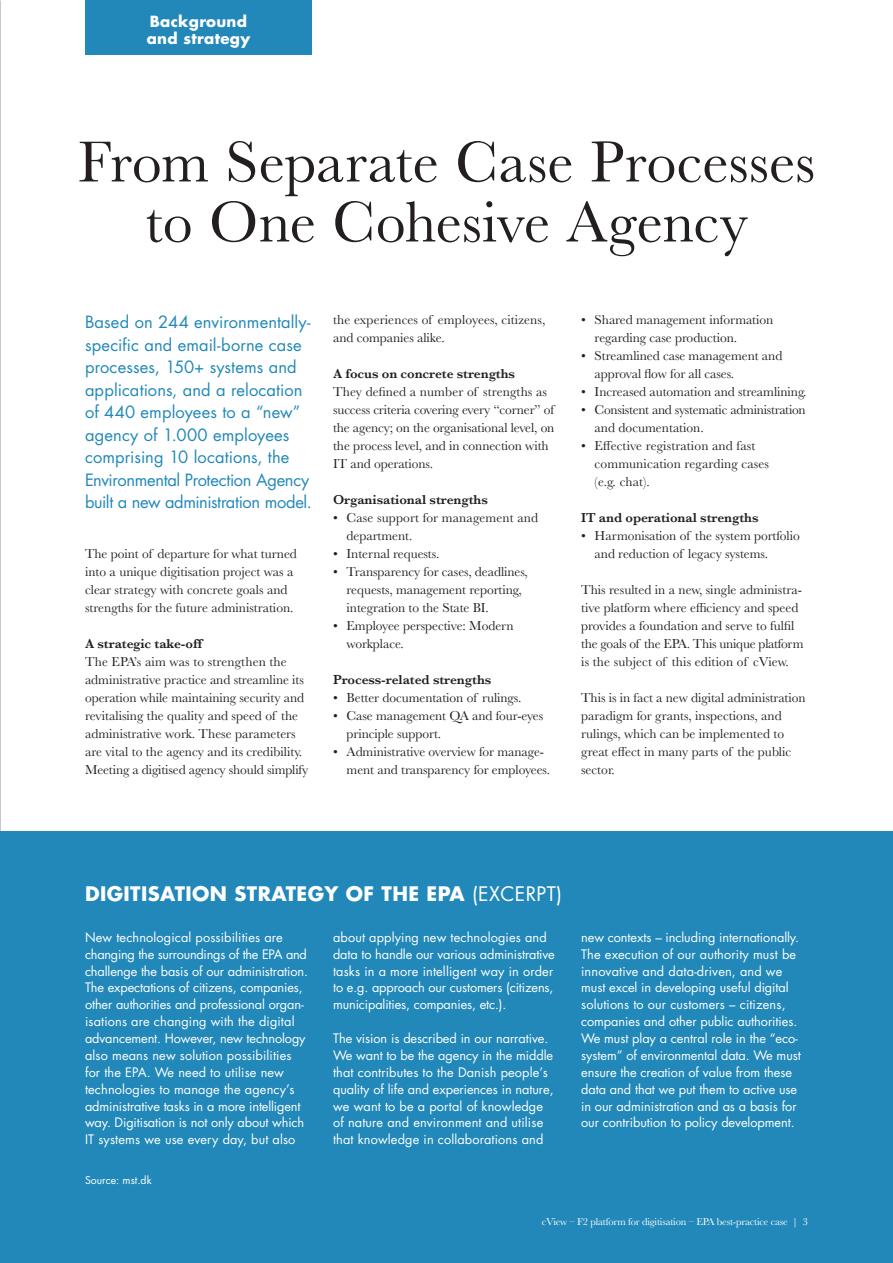
<style>
.page{position:relative;width:893px;height:1263px;background:#fff}
.page>*{position:absolute;margin:0;border:0;box-sizing:border-box;transform-origin:0 0}
.t1{font:60px "Baskerville";color:#231f20}
.t2{font:700 19.5px "Futura Std";letter-spacing:.02em;color:#fff}
.t3{font:16.5px/22.5px "Futura Std";letter-spacing:.005em;color:#2188b9}
.t4{font:700 15px "Futura Std";letter-spacing:.02em;color:#fff}
.t5{font:13.5px/18px "Baskerville";letter-spacing:-.005em;color:#231f20}
.t6{font:600 13.5px "Baskerville";letter-spacing:-.005em;color:#231f20}
.Paragraph_Style_2{font:12.75px/17px "Futura Std";letter-spacing:-.005em;color:#fff}
.t7{font:10.5px "Baskerville";letter-spacing:-.015em;color:#fff}
.Paragraph_Style_2-2{font:10.5px "Futura Std";color:#fff}
.s1{font-weight:400}
</style>
<div class="page">
<div style="left:85px;top:0;width:227px;height:54px;background:#2188b9"></div>
<div style="left:0;top:831px;width:893px;height:432px;background:#2188b9"></div>
<p class="t4" style="left:150px;top:12px;width:99px">Background</p>
<p class="t4" style="left:147px;top:28px;width:105px">and strategy</p>
<p class="t1" style="left:78px;top:124px;width:739px">From Separate Case Processes</p>
<p class="t1" style="left:145px;top:184px;width:604px">to One Cohesive Agency</p>
<p class="t3" style="left:85px;top:311px;width:228px">Based on 244 environmentally&shy;specific and email-borne case processes, 150+ systems and applications, and a relocation of 440 employees to a “new” agency of 1.000 employees comprising 10 locations, the<br>Environmental Protection Agency built a new administration model.</p>
<p class="t5" style="left:85px;top:545px;width:213px">The point of departure for what turned into a unique digitisation project was a clear strategy with concrete goals and strengths for the future administration.</p>
<p class="t6" style="left:85px;top:634px;width:120px">A strategic take-off</p>
<p class="t5" style="left:85px;top:653px;width:225px">The EPA’s aim was to strengthen the administrative practice and streamline its operation while maintaining security and revitalising the quality and speed of the administrative work. These parameters are vital to the agency and its credibility.<br>Meeting a digitised agency should simplify</p>
<p class="t5" style="left:333px;top:311px;width:214px">the experiences of employees, citizens, and companies alike.</p>
<p class="t6" style="left:333px;top:364px;width:183px">A focus on concrete strengths</p>
<p class="t5" style="left:333px;top:383px;width:223px">They defined a number of strengths as success criteria covering every “corner” of the agency; on the organisational level, on the process level, and in connection with IT and operations.</p>
<p class="t6" style="left:333px;top:490px;width:156px">Organisational strengths</p>
<p class="t5" style="left:347px;top:509px;width:193px;text-indent:-14px">• Case support for management and department.</p>
<p class="t5" style="left:333px;top:545px;width:108px">• Internal requests.</p>
<p class="t5" style="left:347px;top:563px;width:183px;text-indent:-14px">• Transparency for cases, deadlines, requests, management reporting, integration to the State BI.</p>
<p class="t5" style="left:347px;top:617px;width:168px;text-indent:-14px">• Employee perspective: Modern workplace.</p>
<p class="t6" style="left:333px;top:670px;width:160px">Process-related strengths</p>
<p class="t5" style="left:333px;top:689px;width:190px">• Better documentation of rulings.</p>
<p class="t5" style="left:347px;top:707px;width:198px;text-indent:-14px">• Case management QA and four-eyes principle support.</p>
<p class="t5" style="left:347px;top:743px;width:205px;text-indent:-14px">• Administrative overview for manage&shy;ment and transparency for employees.</p>
<p class="t5" style="left:595px;top:311px;width:180px;text-indent:-14px">• Shared management information regarding case production.</p>
<p class="t5" style="left:595px;top:347px;width:189px;text-indent:-14px">• Streamlined case management and approval flow for all cases.</p>
<p class="t5" style="left:581px;top:383px;width:227px">• Increased automation and streamlining.</p>
<p class="t5" style="left:595px;top:401px;width:213px;text-indent:-14px">• Consistent and systematic administration and documentation.</p>
<p class="t5" style="left:595px;top:437px;width:176px;text-indent:-14px">• Effective registration and fast communication regarding cases (e.g. chat).</p>
<p class="t6" style="left:581px;top:508px;width:179px">IT and operational strengths</p>
<p class="t5" style="left:595px;top:527px;width:207px;text-indent:-14px">• Harmonisation of the system portfolio and reduction of legacy systems.</p>
<p class="t5" style="left:581px;top:581px;width:224px">This resulted in a new, single administra&shy;tive platform where efficiency and speed provides a foundation and serve to fulfil the goals of the EPA. This unique platform is the subject of this edition of cView.</p>
<p class="t5" style="left:581px;top:689px;width:226px">This is in fact a new digital administration paradigm for grants, inspections, and rulings, which can be implemented to great effect in many parts of the public sector.</p>
<p class="t2" style="left:85px;top:880px;width:478px">DIGITISATION STRATEGY OF THE EPA <span class="s1">(EXCERPT)</span></p>
<p class="Paragraph_Style_2" style="left:85px;top:929px;width:224px">New technological possibilities are changing the surroundings of the EPA and challenge the basis of our administration.<br>The expectations of citizens, companies, other authorities and professional organ&shy;isations are changing with the digital advancement. However, new technology also means new solution possibilities for the EPA. We need to utilise new technologies to manage the agency’s administrative tasks in a more intelligent way. Digitisation is not only about which IT systems we use every day, but also</p>
<p class="Paragraph_Style_2" style="left:333px;top:929px;width:223px">about applying new technologies and data to handle our various administrative tasks in a more intelligent way in order to e.g. approach our customers (citizens, municipalities, companies, etc.).</p>
<p class="Paragraph_Style_2" style="left:333px;top:1030px;width:222px">The vision is described in our narrative.<br>We want to be the agency in the middle that contributes to the Danish people’s quality of life and experiences in nature, we want to be a portal of knowledge of nature and environment and utilise that knowledge in collaborations and</p>
<p class="Paragraph_Style_2-2" style="left:85px;top:1174px;width:68px">Source: mst.dk</p>
<p class="Paragraph_Style_2" style="left:581px;top:929px;width:221px">new contexts – including internationally.<br>The execution of our authority must be innovative and data-driven, and we must excel in developing useful digital solutions to our customers – citizens, companies and other public authorities.<br>We must play a central role in the “eco&shy;system” of environmental data. We must ensure the creation of value from these data and that we put them to active use in our administration and as a basis for our contribution to policy development.</p>
<p class="t7" style="left:542px;top:1214px;width:267px">cView – F2 platform for digitisation – EPA best-practice case | 3</p>
</div>
